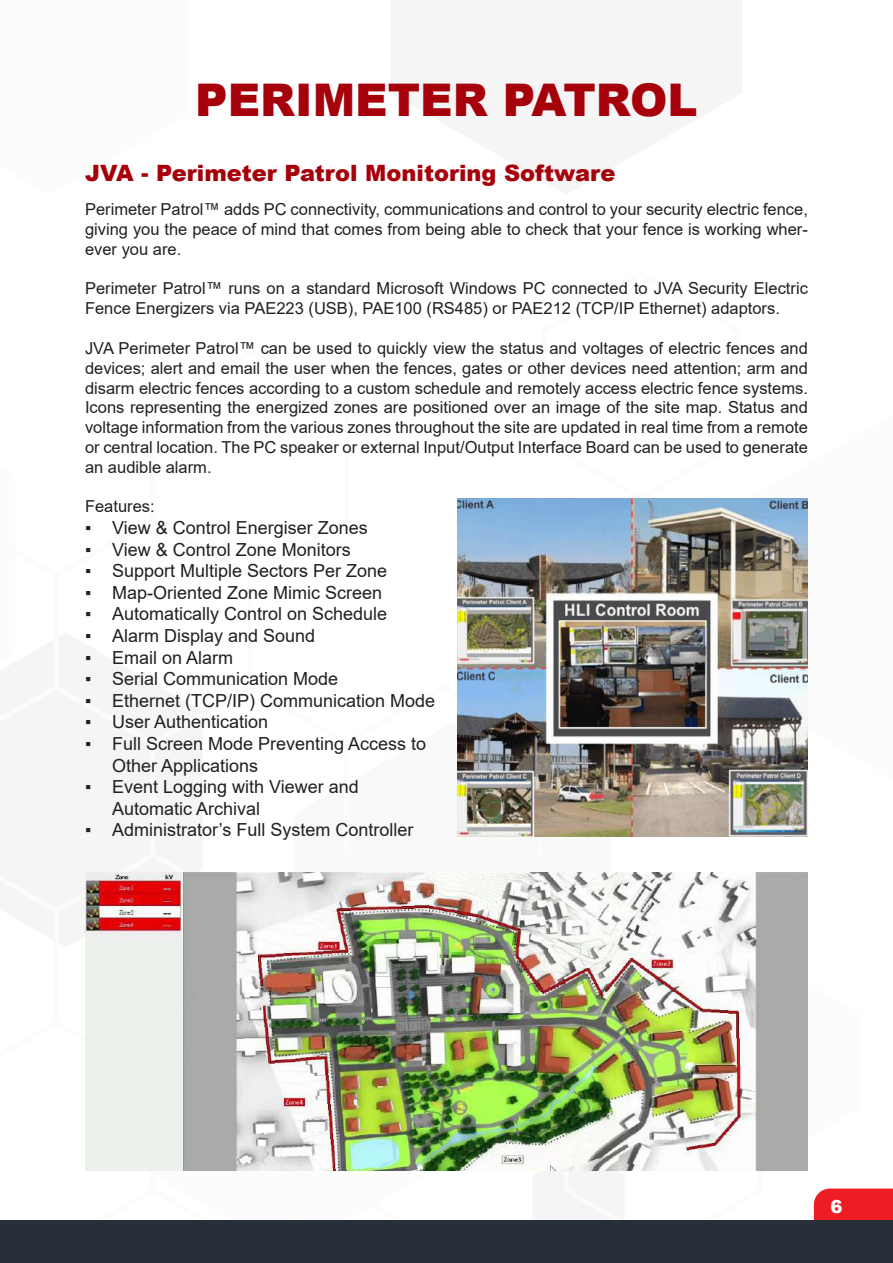
<style>
.page{position:relative;width:893px;height:1263px;background:#fff}
.page>*{position:absolute;margin:0;border:0;box-sizing:border-box;transform-origin:0 0}
.t1{font:900 45px "Arial";color:#a6000b}
.t2{font:900 22.5px "Arial";color:#a6000b}
.t3{font:18px/21.6px "Arial";color:#231f20}
.t4{font:900 18px "Arial";color:#fff}
.t5{font:16.5px/19.8px "Arial";color:#231f20;text-align:justify}
</style>
<div class="page">
<div style="left:814px;top:1188px;width:79px;height:32px;background:#ee1d23"></div>
<div style="left:0;top:1220px;width:893px;height:43px;background:#262f3a"></div>
<img style="left:85px;top:873px;width:723px;height:298px">
<img style="left:457px;top:499px;width:351px;height:338px">
<h1 class="t1" style="left:195px;top:68px;width:504px">PERIMETER PATROL</h1>
<h2 class="t2" style="left:85px;top:157px;width:532px">JVA - Perimeter Patrol Monitoring Software</h2>
<p class="t5" style="left:85px;top:199px;width:724px">Perimeter Patrol™ adds PC connectivity, communications and control to your security electric fence, giving you the peace of mind that comes from being able to check that your fence is working wher&shy;ever you are.</p>
<p class="t5" style="left:85px;top:279px;width:724px">Perimeter Patrol™ runs on a standard Microsoft Windows PC connected to JVA Security Electric<br>Fence Energizers via PAE223 (USB), PAE100 (RS485) or PAE212 (TCP/IP Ethernet) adaptors.</p>
<p class="t5" style="left:85px;top:338px;width:724px">JVA Perimeter Patrol™ can be used to quickly view the status and voltages of electric fences and devices; alert and email the user when the fences, gates or other devices need attention; arm and disarm electric fences according to a custom schedule and remotely access electric fence systems.<br>Icons representing the energized zones are positioned over an image of the site map. Status and voltage information from the various zones throughout the site are updated in real time from a remote or central location. The PC speaker or external Input/Output Interface Board can be used to generate an audible alarm.</p>
<p class="t5" style="left:85px;top:496px;width:71px">Features:</p>
<p class="t3" style="left:85px;top:517px;width:284px">▪ View &amp; Control Energiser Zones</p>
<p class="t3" style="left:85px;top:538px;width:267px">▪ View &amp; Control Zone Monitors</p>
<p class="t3" style="left:85px;top:560px;width:304px">▪ Support Multiple Sectors Per Zone</p>
<p class="t3" style="left:85px;top:581px;width:299px">▪ Map-Oriented Zone Mimic Screen</p>
<p class="t3" style="left:85px;top:603px;width:304px">▪ Automatically Control on Schedule</p>
<p class="t3" style="left:85px;top:625px;width:232px">▪ Alarm Display and Sound</p>
<p class="t3" style="left:85px;top:646px;width:150px">▪ Email on Alarm</p>
<p class="t3" style="left:85px;top:668px;width:255px">▪ Serial Communication Mode</p>
<p class="t3" style="left:85px;top:689px;width:352px">▪ Ethernet (TCP/IP) Communication Mode</p>
<p class="t3" style="left:85px;top:711px;width:185px">▪ User Authentication</p>
<p class="t3" style="left:112px;top:733px;width:316px;text-indent:-27px">▪ Full Screen Mode Preventing Access to<br>Other Applications</p>
<p class="t3" style="left:112px;top:776px;width:248px;text-indent:-27px">▪ Event Logging with Viewer and<br>Automatic Archival</p>
<p class="t3" style="left:85px;top:819px;width:330px">▪ Administrator’s Full System Controller</p>
<p class="t4" style="left:831px;top:1193px;width:14px">6</p>
</div>
